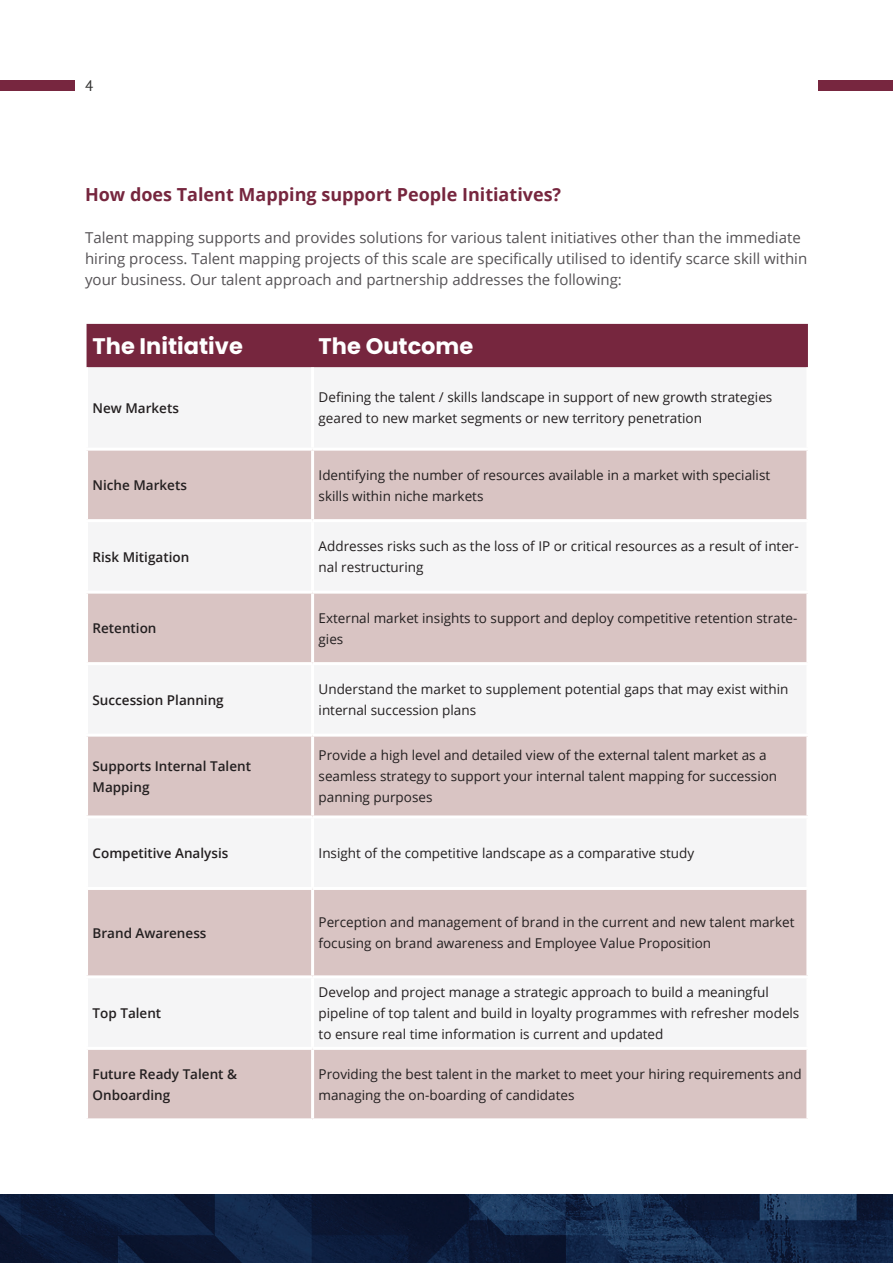
<style>
.page{position:relative;width:893px;height:1263px;background:#fff}
.page>*{position:absolute;margin:0;border:0;box-sizing:border-box;transform-origin:0 0}
.t1{font:700 22.5px "Poppins";color:#fff}
.t2{font:700 18px "Open Sans";color:#76263e}
.t3{font:15px/21px "Open Sans";color:#545154}
.t4{font:15px "PT Sans";color:#2f2f2e}
.t5{font:13.5px/21px "Open Sans";color:#231f20}
.t6{font:600 13.5px/21px "Open Sans";color:#231f20}
</style>
<div class="page">
<div style="left:87px;top:324px;width:721px;height:43px;background:#76263e"></div>
<svg style="left:88px;top:451px;width:718px;height:667px;fill:#d9c4c3"></svg>
<hr style="left:311px;top:451px;width:3px;height:68px;background:#fff">
<hr style="left:85px;top:519px;width:228px;height:3px;background:#fff">
<hr style="left:313px;top:519px;width:496px;height:3px;background:#fff">
<hr style="left:311px;top:522px;width:3px;height:69px;background:#fff">
<hr style="left:85px;top:591px;width:228px;height:3px;background:#fff">
<hr style="left:313px;top:591px;width:496px;height:3px;background:#fff">
<hr style="left:311px;top:594px;width:3px;height:68px;background:#fff">
<hr style="left:85px;top:662px;width:228px;height:3px;background:#fff">
<hr style="left:313px;top:662px;width:496px;height:3px;background:#fff">
<hr style="left:311px;top:665px;width:3px;height:69px;background:#fff">
<hr style="left:85px;top:734px;width:228px;height:3px;background:#fff">
<hr style="left:313px;top:734px;width:496px;height:3px;background:#fff">
<hr style="left:311px;top:737px;width:3px;height:78px;background:#fff">
<hr style="left:85px;top:815px;width:228px;height:3px;background:#fff">
<hr style="left:313px;top:815px;width:496px;height:3px;background:#fff">
<hr style="left:311px;top:818px;width:3px;height:69px;background:#fff">
<hr style="left:85px;top:887px;width:228px;height:3px;background:#fff">
<hr style="left:313px;top:887px;width:496px;height:3px;background:#fff">
<hr style="left:311px;top:890px;width:3px;height:85px;background:#fff">
<hr style="left:85px;top:975px;width:228px;height:3px;background:#fff">
<hr style="left:313px;top:975px;width:496px;height:3px;background:#fff">
<hr style="left:311px;top:978px;width:3px;height:69px;background:#fff">
<hr style="left:85px;top:1047px;width:228px;height:3px;background:#fff">
<hr style="left:313px;top:1047px;width:496px;height:3px;background:#fff">
<hr style="left:311px;top:1050px;width:3px;height:68px;background:#fff">
<img style="left:0;top:1195px;width:893px;height:68px">
<div style="left:0;top:80px;width:74px;height:10px;background:#77263f"></div>
<div style="left:819px;top:80px;width:74px;height:10px;background:#77263f"></div>
<p class="t4" style="left:85px;top:76px;width:10px">4</p>
<h2 class="t2" style="left:85px;top:182px;width:478px">How does Talent Mapping support People Initiatives?</h2>
<p class="t3" style="left:85px;top:227px;width:724px">Talent mapping supports and provides solutions for various talent initiatives other than the immediate hiring process. Talent mapping projects of this scale are specifically utilised to identify scarce skill within your business. Our talent approach and partnership addresses the following:</p>
<h1 class="t1" style="left:93px;top:333px;width:152px">The Initiative</h1>
<h1 class="t1" style="left:319px;top:333px;width:156px">The Outcome</h1>
<p class="t6" style="left:93px;top:397px;width:88px">New Markets</p>
<p class="t5" style="left:319px;top:386px;width:455px">Defining the talent / skills landscape in support of new growth strategies geared to new market segments or new territory penetration</p>
<p class="t6" style="left:93px;top:474px;width:96px">Niche Markets</p>
<p class="t5" style="left:319px;top:464px;width:453px">Identifying the number of resources available in a market with specialist skills within niche markets</p>
<p class="t6" style="left:93px;top:546px;width:98px">Risk Mitigation</p>
<p class="t5" style="left:319px;top:535px;width:482px">Addresses risks such as the loss of IP or critical resources as a result of inter&shy;nal restructuring</p>
<p class="t6" style="left:93px;top:617px;width:65px">Retention</p>
<p class="t5" style="left:319px;top:607px;width:480px">External market insights to support and deploy competitive retention strate&shy;gies</p>
<p class="t6" style="left:93px;top:689px;width:133px">Succession Planning</p>
<p class="t5" style="left:319px;top:678px;width:471px">Understand the market to supplement potential gaps that may exist within internal succession plans</p>
<p class="t6" style="left:93px;top:755px;width:160px">Supports Internal Talent<br>Mapping</p>
<p class="t5" style="left:319px;top:744px;width:460px">Provide a high level and detailed view of the external talent market as a seamless strategy to support your internal talent mapping for succession panning purposes</p>
<p class="t6" style="left:93px;top:842px;width:137px">Competitive Analysis</p>
<p class="t5" style="left:319px;top:842px;width:377px">Insight of the competitive landscape as a comparative study</p>
<p class="t6" style="left:93px;top:922px;width:115px">Brand Awareness</p>
<p class="t5" style="left:319px;top:912px;width:477px">Perception and management of brand in the current and new talent market focusing on brand awareness and Employee Value Proposition</p>
<p class="t6" style="left:93px;top:1002px;width:70px">Top Talent</p>
<p class="t5" style="left:319px;top:981px;width:482px">Develop and project manage a strategic approach to build a meaningful pipeline of top talent and build in loyalty programmes with refresher models to ensure real time information is current and updated</p>
<p class="t6" style="left:93px;top:1063px;width:146px">Future Ready Talent &amp;<br>Onboarding</p>
<p class="t5" style="left:319px;top:1063px;width:485px">Providing the best talent in the market to meet your hiring requirements and managing the on-boarding of candidates</p>
</div>
